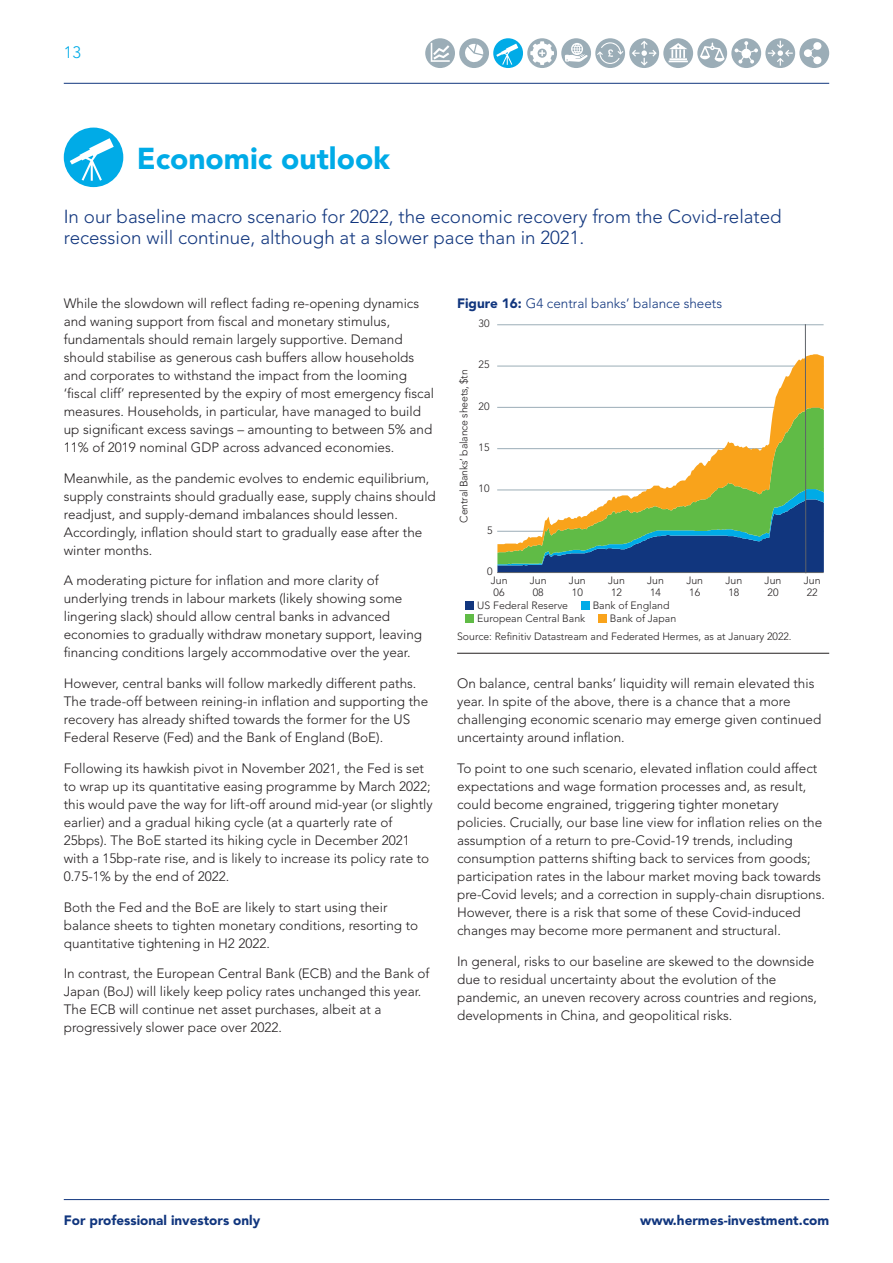
<style>
.page{position:relative;width:893px;height:1263px;background:#fff}
.page>*{position:absolute;margin:0;border:0;box-sizing:border-box;transform-origin:0 0}
.t1{font:900 30px "Avenir LT Std";color:#00abe7}
.t2{font:300 18.75px/21px "Avenir LT Std";color:#11367e}
.t3{font:300 16.5px "Avenir LT Std";color:#00abe7}
.t4{font:300 13.5px/18px "Avenir LT Std";color:#231f20}
.t5{font:900 13.5px "Avenir LT Std";color:#11367e}
.t6{font:300 13.5px "Avenir LT Std";color:#11367e}
.t7{font:300 10.5px/12px "Avenir LT Std";color:#231f20}
.t8{font:300 10.5px "Avenir LT Std";letter-spacing:-.02em;color:#231f20}
.s1{font-weight:900}
</style>
<div class="page">
<hr style="left:64px;top:1199px;width:765px;height:1px;background:#11367e">
<hr style="left:64px;top:83px;width:765px;height:1px;background:#11367e">
<svg style="left:595px;top:38px;width:30px;height:30px"></svg>
<svg style="left:597px;top:42px;width:26px;height:22px"></svg>
<svg style="left:425px;top:38px;width:30px;height:30px"></svg>
<svg style="left:431px;top:43px;width:19px;height:19px"></svg>
<svg style="left:527px;top:38px;width:30px;height:30px"></svg>
<svg style="left:530px;top:41px;width:24px;height:24px"></svg>
<svg style="left:493px;top:38px;width:30px;height:30px"></svg>
<svg style="left:496px;top:44px;width:22px;height:21px"></svg>
<svg style="left:629px;top:38px;width:30px;height:30px"></svg>
<svg style="left:632px;top:41px;width:25px;height:25px"></svg>
<div style="left:697px;top:38px;width:30px;height:30px;background:#9badb7;border-radius:50%"></div>
<svg style="left:700px;top:43px;width:25px;height:19px"></svg>
<svg style="left:765px;top:38px;width:30px;height:30px"></svg>
<svg style="left:768px;top:41px;width:25px;height:25px"></svg>
<div style="left:799px;top:38px;width:30px;height:30px;background:#9badb7;border-radius:50%"></div>
<svg style="left:804px;top:42px;width:17px;height:22px"></svg>
<div style="left:459px;top:38px;width:30px;height:30px;background:#9badb7;border-radius:50%"></div>
<svg style="left:465px;top:44px;width:19px;height:18px"></svg>
<div style="left:561px;top:38px;width:30px;height:30px;background:#9badb7;border-radius:50%"></div>
<svg style="left:565px;top:43px;width:23px;height:19px"></svg>
<svg style="left:731px;top:38px;width:30px;height:30px"></svg>
<svg style="left:734px;top:41px;width:24px;height:23px"></svg>
<svg style="left:663px;top:38px;width:30px;height:30px"></svg>
<svg style="left:669px;top:43px;width:19px;height:19px"></svg>
<hr style="left:457px;top:653px;width:372px;height:1px;background:#231f20">
<div style="left:466px;top:614px;width:8px;height:9px;background:#60bb46"></div>
<div style="left:598px;top:614px;width:9px;height:9px;background:#f9a31b"></div>
<div style="left:466px;top:601px;width:8px;height:9px;background:#11367e"></div>
<div style="left:581px;top:601px;width:9px;height:9px;background:#00abe7"></div>
<hr style="left:497px;top:324px;width:327px;height:1px;background:#9badb7">
<div style="left:497px;top:564px;width:327px;height:8px;background:#11367e"></div>
<svg style="left:497px;top:553px;width:327px;height:11px;fill:#11367e"></svg>
<svg style="left:497px;top:354px;width:327px;height:199px"></svg>
<hr style="left:497px;top:572px;width:327px;height:1px;background:#5f6369">
<hr style="left:805px;top:324px;width:1px;height:249px;background:#5f6369">
<div style="left:64px;top:128px;width:59px;height:59px;background:#00abe7;border-radius:50%"></div>
<svg style="left:70px;top:138px;width:44px;height:43px"></svg>
<p class="t3" style="left:64px;top:42px;width:19px">13</p>
<h1 class="t1" style="left:137px;top:140px;width:255px">Economic outlook</h1>
<h2 class="t2" style="left:64px;top:206px;width:719px">In our baseline macro scenario for 2022, the economic recovery from the Covid-related recession will continue, although at a slower pace than in 2021.</h2>
<p class="t4" style="left:64px;top:294px;width:372px">While the slowdown will reflect fading re-opening dynamics and waning support from fiscal and monetary stimulus, fundamentals should remain largely supportive. Demand should stabilise as generous cash buffers allow households and corporates to withstand the impact from the looming ‘fiscal cliff’ represented by the expiry of most emergency fiscal measures. Households, in particular, have managed to build up significant excess savings – amounting to between 5% and 11% of 2019 nominal GDP across advanced economies.</p>
<p class="t4" style="left:64px;top:469px;width:374px">Meanwhile, as the pandemic evolves to endemic equilibrium, supply constraints should gradually ease, supply chains should readjust, and supply-demand imbalances should lessen.<br>Accordingly, inflation should start to gradually ease after the winter months.</p>
<p class="t4" style="left:64px;top:572px;width:360px">A moderating picture for inflation and more clarity of underlying trends in labour markets (likely showing some lingering slack) should allow central banks in advanced economies to gradually withdraw monetary support, leaving financing conditions largely accommodative over the year.</p>
<p class="t4" style="left:64px;top:674px;width:366px">However, central banks will follow markedly different paths.<br>The trade-off between reining-in inflation and supporting the recovery has already shifted towards the former for the US Federal Reserve (Fed) and the Bank of England (BoE).</p>
<p class="t4" style="left:64px;top:759px;width:370px">Following its hawkish pivot in November 2021, the Fed is set to wrap up its quantitative easing programme by March 2022; this would pave the way for lift-off around mid-year (or slightly earlier) and a gradual hiking cycle (at a quarterly rate of 25bps). The BoE started its hiking cycle in December 2021 with a 15bp-rate rise, and is likely to increase its policy rate to 0.75-1% by the end of 2022.</p>
<p class="t4" style="left:64px;top:898px;width:356px">Both the Fed and the BoE are likely to start using their balance sheets to tighten monetary conditions, resorting to quantitative tightening in H2 2022.</p>
<p class="t4" style="left:64px;top:965px;width:367px">In contrast, the European Central Bank (ECB) and the Bank of Japan (BoJ) will likely keep policy rates unchanged this year.<br>The ECB will continue net asset purchases, albeit at a progressively slower pace over 2022.</p>
<p class="t6" style="left:457px;top:295px;width:267px"><span class="s1">Figure 16:</span> G4 central banks’ balance sheets</p>
<p class="t7" style="left:479px;top:318px;width:12px">30</p>
<p class="t8" style="left:458px;top:522px;width:155px;rotate:-90deg">Central Banks’ balance sheets, $tn</p>
<p class="t7" style="left:479px;top:359px;width:12px">25</p>
<p class="t7" style="left:479px;top:400px;width:12px">20</p>
<p class="t7" style="left:479px;top:441px;width:12px">15</p>
<p class="t7" style="left:479px;top:483px;width:12px">10</p>
<p class="t7" style="left:487px;top:524px;width:7px">5</p>
<p class="t7" style="left:487px;top:565px;width:7px">0</p>
<p class="t7" style="left:491px;top:574px;width:18px">Jun<br>06</p>
<p class="t7" style="left:530px;top:574px;width:18px">Jun<br>08</p>
<p class="t7" style="left:569px;top:574px;width:18px">Jun<br>10</p>
<p class="t7" style="left:608px;top:574px;width:18px">Jun<br>12</p>
<p class="t7" style="left:647px;top:574px;width:18px">Jun<br>14</p>
<p class="t7" style="left:477px;top:600px;width:92px">US Federal Reserve</p>
<p class="t7" style="left:593px;top:600px;width:78px">Bank of England</p>
<p class="t7" style="left:477px;top:613px;width:110px">European Central Bank</p>
<p class="t7" style="left:610px;top:613px;width:68px">Bank of Japan</p>
<p class="t7" style="left:686px;top:574px;width:18px">Jun<br>16</p>
<p class="t7" style="left:725px;top:574px;width:18px">Jun<br>18</p>
<p class="t7" style="left:765px;top:574px;width:18px">Jun<br>20</p>
<p class="t7" style="left:804px;top:574px;width:18px">Jun<br>22</p>
<p class="t7" style="left:457px;top:631px;width:336px">Source: Refinitiv Datastream and Federated Hermes, as at January 2022.</p>
<p class="t4" style="left:457px;top:674px;width:366px">On balance, central banks’ liquidity will remain elevated this year. In spite of the above, there is a chance that a more challenging economic scenario may emerge given continued uncertainty around inflation.</p>
<p class="t4" style="left:457px;top:759px;width:369px">To point to one such scenario, elevated inflation could affect expectations and wage formation processes and, as result, could become engrained, triggering tighter monetary policies. Crucially, our base line view for inflation relies on the assumption of a return to pre-Covid-19 trends, including consumption patterns shifting back to services from goods; participation rates in the labour market moving back towards pre-Covid levels; and a correction in supply-chain disruptions.<br>However, there is a risk that some of these Covid-induced changes may become more permanent and structural.</p>
<p class="t4" style="left:457px;top:952px;width:361px">In general, risks to our baseline are skewed to the downside due to residual uncertainty about the evolution of the pandemic, an uneven recovery across countries and regions, developments in China, and geopolitical risks.</p>
<p class="t5" style="left:64px;top:1212px;width:198px">For professional investors only</p>
<p class="t5" style="left:640px;top:1212px;width:190px">www.hermes-investment.com</p>
</div>
